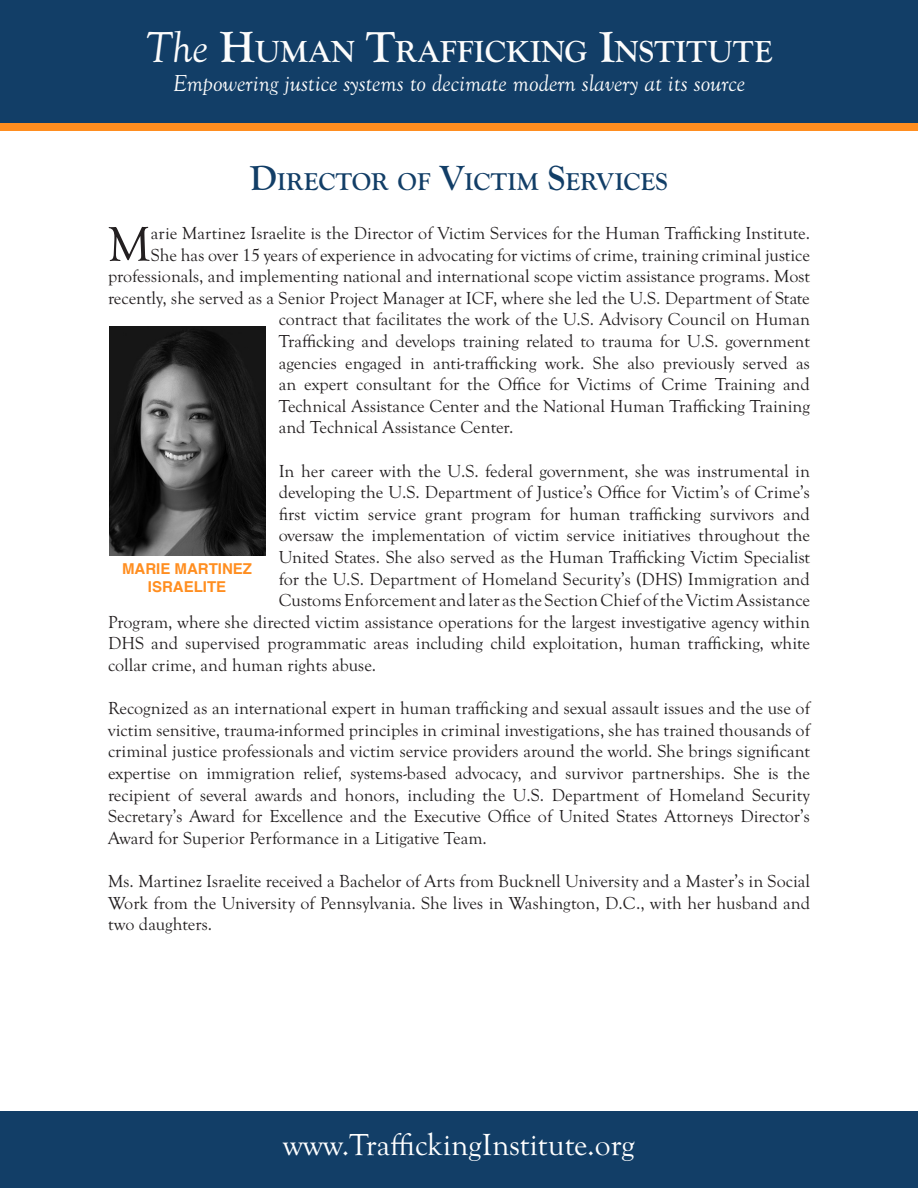
<style>
.page{position:relative;width:918px;height:1188px;background:#fff}
.page>*{position:absolute;margin:0;border:0;box-sizing:border-box;transform-origin:0 0}
.t1{font:50.1px "Goudy Old Sty";color:#231f20}
.t2{font:700 31.5px "Goudy Old Sty";color:#fcfcfc}
.t3{font:31.5px "Goudy Old Sty";color:#fff}
.t4{font:700 25.2px "Goudy Old Sty";color:#123e67}
.t5{font:italic 24px "Goudy Old Sty";color:#fcfcfc}
.t6{font:18px/21.6px "Goudy Old Sty";color:#231f20;text-align:justify}
.t7{font:700 15px/18px "Helvetica";color:#ff8e20;text-align:center}
.s1{font-weight:400;font-style:italic;font-size:45px}
.s2{font-size:45px}
.s3{font-size:36px}
</style>
<div class="page">
<div style="left:0;top:0;width:918px;height:126px;background:#123e67"></div>
<div style="left:0;top:123px;width:918px;height:7px;background:#ff8e20"></div>
<div style="left:0;top:1111px;width:918px;height:77px;background:#123e67"></div>
<img style="left:109px;top:326px;width:156px;height:229px">
<p class="t2" style="left:145px;top:34px;width:629px"><span class="s1">The</span> <span class="s2">H</span>UMAN <span class="s2">T</span>RAFFICKING <span class="s2">I</span>NSTITUTE</p>
<p class="t5" style="left:173px;top:70px;width:574px">Empowering justice systems to decimate modern slavery at its source</p>
<p class="t4" style="left:250px;top:168px;width:420px"><span class="s3">D</span>IRECTOR OF <span class="s3">V</span>ICTIM <span class="s3">S</span>ERVICES</p>
<p class="t1" style="left:108px;top:217px;width:44px">M</p>
<p class="t6" style="left:151px;top:223px;width:661px">arie Martinez Israelite is the Director of Victim Services for the Human Trafficking Institute.</p>
<p class="t6" style="left:151px;top:244px;width:661px">She has over 15 years of experience in advocating for victims of crime, training criminal justice</p>
<p class="t6" style="left:108px;top:266px;width:703px">professionals, and implementing national and international scope victim assistance programs. Most</p>
<p class="t6" style="left:108px;top:288px;width:703px">recently, she served as a Senior Project Manager at ICF, where she led the U.S. Department of State</p>
<p class="t6" style="left:279px;top:309px;width:533px">contract that facilitates the work of the U.S. Advisory Council on Human</p>
<p class="t6" style="left:279px;top:331px;width:533px">Trafficking and develops training related to trauma for U.S. government</p>
<p class="t6" style="left:279px;top:352px;width:533px">agencies engaged in anti-trafficking work. She also previously served as</p>
<p class="t6" style="left:279px;top:374px;width:533px">an expert consultant for the Office for Victims of Crime Training and</p>
<p class="t6" style="left:279px;top:396px;width:533px">Technical Assistance Center and the National Human Trafficking Training</p>
<p class="t6" style="left:279px;top:417px;width:236px">and Technical Assistance Center.</p>
<p class="t6" style="left:279px;top:460px;width:533px">In her career with the U.S. federal government, she was instrumental in</p>
<p class="t6" style="left:279px;top:482px;width:533px">developing the U.S. Department of Justice’s Office for Victim’s of Crime’s</p>
<p class="t6" style="left:279px;top:504px;width:533px">first victim service grant program for human trafficking survivors and</p>
<p class="t6" style="left:279px;top:525px;width:533px">oversaw the implementation of victim service initiatives throughout the</p>
<p class="t6" style="left:279px;top:547px;width:533px">United States. She also served as the Human Trafficking Victim Specialist</p>
<p class="t6" style="left:279px;top:568px;width:533px">for the U.S. Department of Homeland Security’s (DHS) Immigration and</p>
<p class="t6" style="left:279px;top:590px;width:533px">Customs Enforcement and later as the Section Chief of the Victim Assistance</p>
<p class="t6" style="left:108px;top:612px;width:703px">Program, where she directed victim assistance operations for the largest investigative agency within</p>
<p class="t6" style="left:108px;top:633px;width:703px">DHS and supervised programmatic areas including child exploitation, human trafficking, white</p>
<p class="t6" style="left:108px;top:655px;width:270px">collar crime, and human rights abuse.</p>
<p class="t6" style="left:108px;top:698px;width:704px">Recognized as an international expert in human trafficking and sexual assault issues and the use of victim sensitive, trauma-informed principles in criminal investigations, she has trained thousands of criminal justice professionals and victim service providers around the world. She brings significant expertise on immigration relief, systems-based advocacy, and survivor partnerships. She is the recipient of several awards and honors, including the U.S. Department of Homeland Security Secretary’s Award for Excellence and the Executive Office of United States Attorneys Director’s Award for Superior Performance in a Litigative Team.</p>
<p class="t6" style="left:108px;top:871px;width:704px">Ms. Martinez Israelite received a Bachelor of Arts from Bucknell University and a Master’s in Social Work from the University of Pennsylvania. She lives in Washington, D.C., with her husband and two daughters.</p>
<p class="t7" style="left:122px;top:559px;width:131px">MARIE MARTINEZ<br>ISRAELITE</p>
<p class="t3" style="left:283px;top:1128px;width:353px">www.TraffickingInstitute.org</p>
</div>
